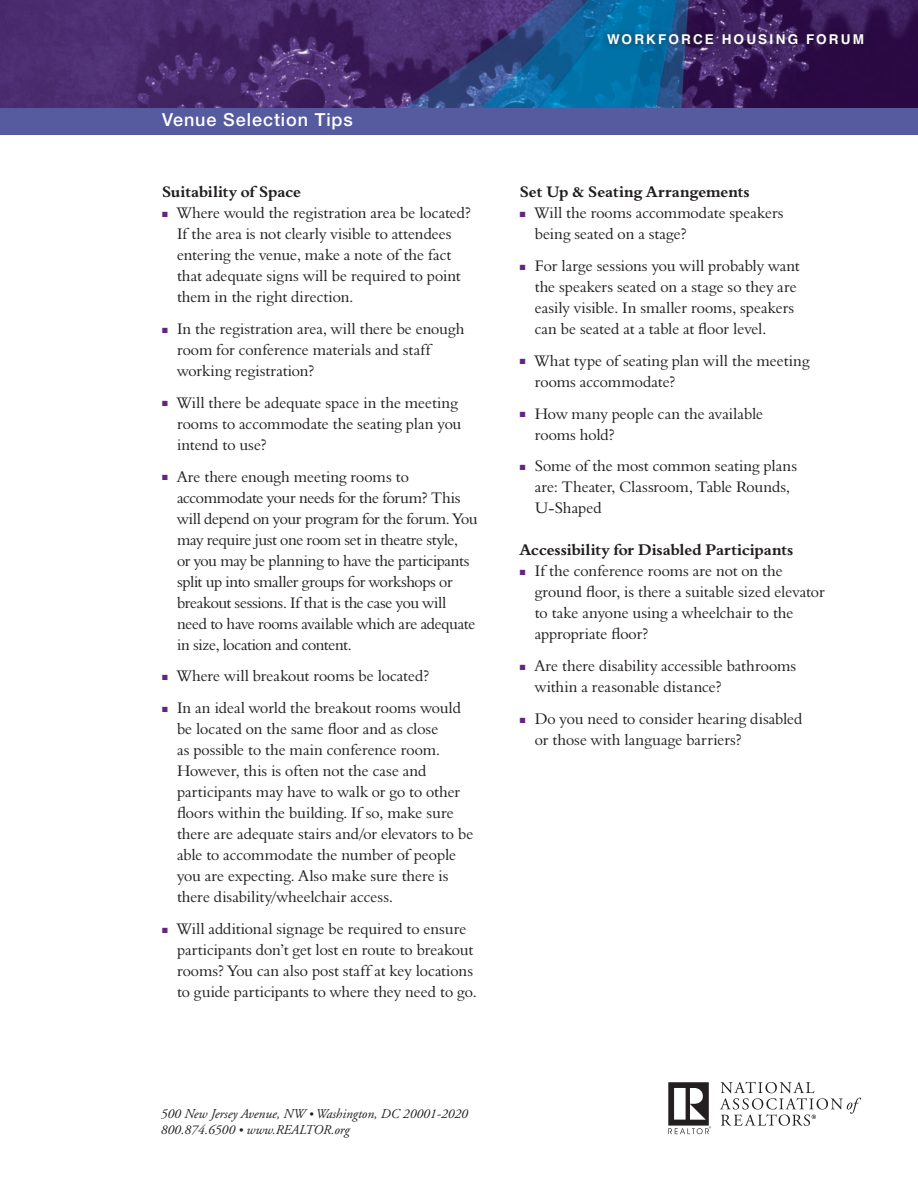
<style>
.page{position:relative;width:918px;height:1188px;background:#fff}
.page>*{position:absolute;margin:0;border:0;box-sizing:border-box;transform-origin:0 0}
.Bulleted_Text_Small{font:500 18px "Helvetica Neue";letter-spacing:.05em;color:#fff}
.Bulleted_Text_Small-2{font:15.75px/21px "Aldine 401 BT Roman A";letter-spacing:-.005em;color:#231f20}
.Body_Copy-Small-No_I{font:15.75px "Aldine 401 BT Bold A";letter-spacing:-.005em;color:#231f20}
.t1{font:italic 13.5px "Adobe Garamond";color:#231f20}
.t2{font:700 13.5px "Helvetica";letter-spacing:.165em;color:#fff}
.s1{color:#642483}
.s2{font-size:12px}
</style>
<div class="page">
<img style="left:0;top:0;width:918px;height:108px">
<div style="left:598px;top:26px;width:271px;height:24px;background:#231f20;opacity:.25"></div>
<div style="left:0;top:108px;width:918px;height:26px;background:#565a9f"></div>
<svg style="left:668px;top:1082px;width:43px;height:52px"></svg>
<svg style="left:720px;top:1082px;width:141px;height:44px"></svg>
<p class="Bulleted_Text_Small" style="left:162px;top:109px;width:192px">Venue Selection Tips</p>
<p class="Body_Copy-Small-No_I" style="left:162px;top:182px;width:141px">Suitability of Space</p>
<p class="Bulleted_Text_Small-2" style="left:177px;top:202px;width:296px;text-indent:-15px"><span class="s1">■</span> Where would the registration area be located?<br>If the area is not clearly visible to attendees entering the venue, make a note of the fact that adequate signs will be required to point them in the right direction.</p>
<p class="Bulleted_Text_Small-2" style="left:177px;top:318px;width:289px;text-indent:-15px"><span class="s1">■</span> In the registration area, will there be enough room for conference materials and staff working registration?</p>
<p class="Bulleted_Text_Small-2" style="left:177px;top:392px;width:286px;text-indent:-15px"><span class="s1">■</span> Will there be adequate space in the meeting rooms to accommodate the seating plan you intend to use?</p>
<p class="Bulleted_Text_Small-2" style="left:177px;top:466px;width:302px;text-indent:-15px"><span class="s1">■</span> Are there enough meeting rooms to accommodate your needs for the forum? This will depend on your program for the forum. You may require just one room set in theatre style,<br>or you may be planning to have the participants split up into smaller groups for workshops or breakout sessions. If that is the case you will need to have rooms available which are adequate in size, location and content.</p>
<p class="Bulleted_Text_Small-2" style="left:162px;top:665px;width:269px"><span class="s1">■</span> Where will breakout rooms be located?</p>
<p class="Bulleted_Text_Small-2" style="left:177px;top:697px;width:298px;text-indent:-15px"><span class="s1">■</span> In an ideal world the breakout rooms would be located on the same floor and as close<br>as possible to the main conference room.<br>However, this is often not the case and participants may have to walk or go to other floors within the building. If so, make sure there are adequate stairs and/or elevators to be able to accommodate the number of people you are expecting. Also make sure there is there disability/wheelchair access.</p>
<p class="Bulleted_Text_Small-2" style="left:177px;top:918px;width:301px;text-indent:-15px"><span class="s1">■</span> Will additional signage be required to ensure participants don’t get lost en route to breakout rooms? You can also post staff at key locations to guide participants to where they need to go.</p>
<p class="t2" style="left:607px;top:28px;width:258px">WORKFORCE HOUSING FORUM</p>
<p class="Body_Copy-Small-No_I" style="left:520px;top:182px;width:231px">Set Up &amp; Seating Arrangements</p>
<p class="Bulleted_Text_Small-2" style="left:535px;top:202px;width:250px;text-indent:-15px"><span class="s1">■</span> Will the rooms accommodate speakers being seated on a stage?</p>
<p class="Bulleted_Text_Small-2" style="left:535px;top:255px;width:267px;text-indent:-15px"><span class="s1">■</span> For large sessions you will probably want the speakers seated on a stage so they are easily visible. In smaller rooms, speakers can be seated at a table at floor level.</p>
<p class="Bulleted_Text_Small-2" style="left:535px;top:350px;width:276px;text-indent:-15px"><span class="s1">■</span> What type of seating plan will the meeting rooms accommodate?</p>
<p class="Bulleted_Text_Small-2" style="left:535px;top:403px;width:230px;text-indent:-15px"><span class="s1">■</span> How many people can the available rooms hold?</p>
<p class="Bulleted_Text_Small-2" style="left:535px;top:455px;width:264px;text-indent:-15px"><span class="s1">■</span> Some of the most common seating plans are: Theater, Classroom, Table Rounds,<br>U-Shaped</p>
<p class="Body_Copy-Small-No_I" style="left:520px;top:540px;width:275px">Accessibility for Disabled Participants</p>
<p class="Bulleted_Text_Small-2" style="left:535px;top:560px;width:292px;text-indent:-15px"><span class="s1">■</span> If the conference rooms are not on the ground floor, is there a suitable sized elevator to take anyone using a wheelchair to the appropriate floor?</p>
<p class="Bulleted_Text_Small-2" style="left:535px;top:655px;width:263px;text-indent:-15px"><span class="s1">■</span> Are there disability accessible bathrooms within a reasonable distance?</p>
<p class="Bulleted_Text_Small-2" style="left:535px;top:708px;width:269px;text-indent:-15px"><span class="s1">■</span> Do you need to consider hearing disabled or those with language barriers?</p>
<p class="t1" style="left:161px;top:1106px;width:309px">500 New Jersey Avenue, NW <span class="s2">•</span> Washington, DC 20001-2020</p>
<p class="t1" style="left:161px;top:1123px;width:190px">800.874.6500 <span class="s2">•</span> www.REALTOR.org</p>
</div>
